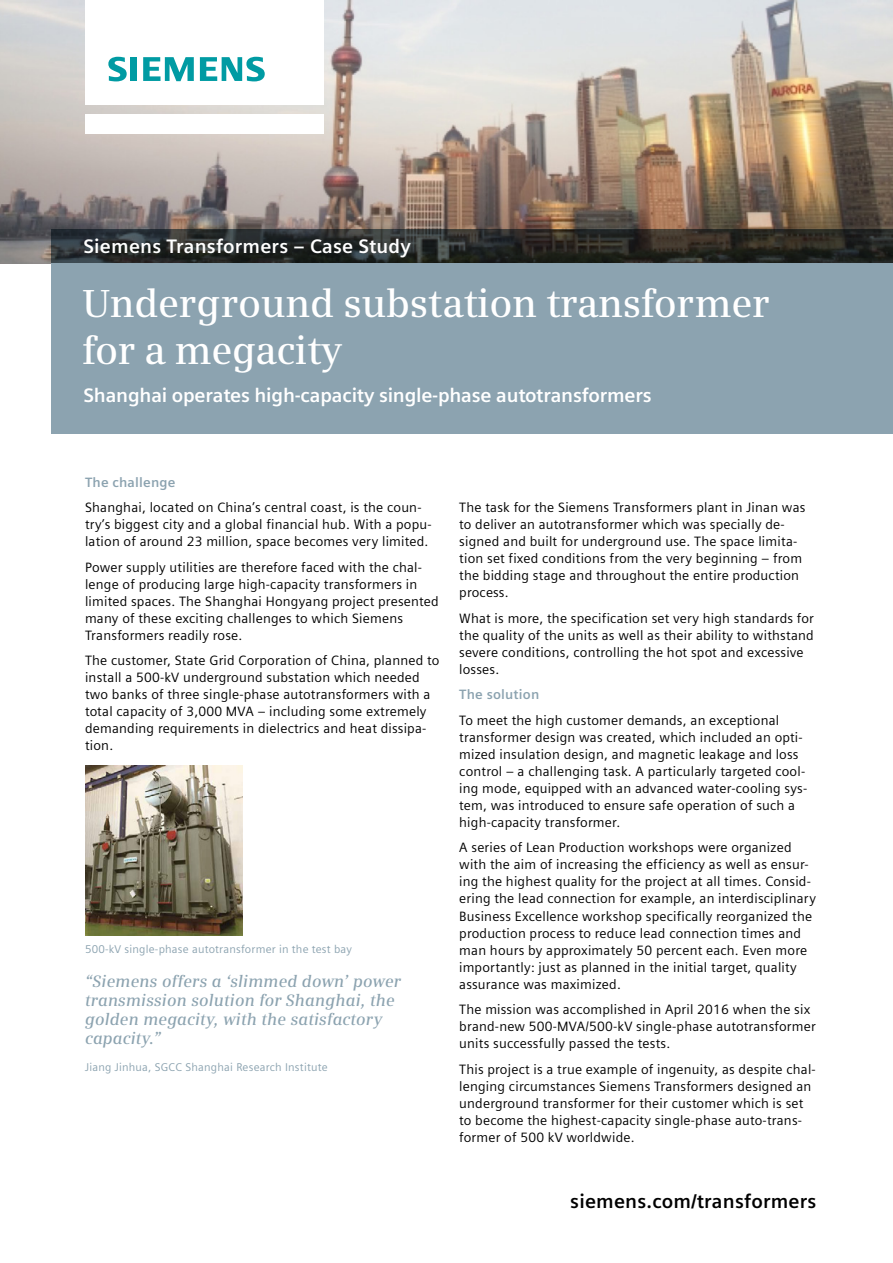
<style>
.page{position:relative;width:893px;height:1263px;background:#fff}
.page>*{position:absolute;margin:0;border:0;box-sizing:border-box;transform-origin:0 0}
.t1{font:600 39px/46.8px "Siemens Serif";letter-spacing:-.01em;color:#fff}
.t2{font:700 19.5px "Siemens Sans";letter-spacing:-.01em;color:#fff}
.t3{font:700 19.5px "Siemens Sans";letter-spacing:.01em;color:#fff}
.t4{font:700 19.5px "Siemens Sans";letter-spacing:.01em;color:#000}
.t5{font:italic 600 16.5px/19.2px "Siemens Serif";letter-spacing:.01em;color:#8ca3b0}
.t6{font:13.5px/17px "Siemens Sans";letter-spacing:.015em;color:#000}
.t7{font:700 13.5px "Siemens Sans";letter-spacing:.015em;color:#8ca3b0}
.t8{font:11.25px "Siemens Sans";letter-spacing:.02em;color:#8ca3b0}
</style>
<div class="page">
<img style="left:0;top:0;width:893px;height:264px">
<div style="left:85px;top:114px;width:238px;height:19px;background:#fff"></div>
<div style="left:85px;top:0;width:238px;height:105px;background:#fff"></div>
<svg style="left:108px;top:57px;width:19px;height:24px"></svg>
<div style="left:130px;top:57px;width:7px;height:24px;background:#009ba3"></div>
<svg style="left:143px;top:57px;width:51px;height:24px"></svg>
<svg style="left:200px;top:57px;width:65px;height:24px"></svg>
<svg style="left:51px;top:230px;width:842px;height:34px;background:#2b2e2c"></svg>
<img style="left:85px;top:765px;width:157px;height:170px">
<div style="left:51px;top:264px;width:842px;height:170px;background:#8ca3b0"></div>
<h2 class="t3" style="left:83px;top:236px;width:329px">Siemens Transformers – Case Study</h2>
<h1 class="t1" style="left:82px;top:280px;width:689px">Underground substation transformer for a megacity</h1>
<h2 class="t2" style="left:83px;top:384px;width:570px">Shanghai operates high-capacity single-phase autotransformers</h2>
<p class="t7" style="left:85px;top:474px;width:92px">The challenge</p>
<p class="t6" style="left:85px;top:499px;width:348px">Shanghai, located on China’s central coast, is the coun&shy;try’s biggest city and a global financial hub. With a popu&shy;lation of around 23 million, space becomes very limited.</p>
<p class="t6" style="left:85px;top:559px;width:355px">Power supply utilities are therefore faced with the chal&shy;lenge of producing large high-capacity transformers in limited spaces. The Shanghai Hongyang project presented many of these exciting challenges to which Siemens Transformers readily rose.</p>
<p class="t6" style="left:85px;top:652px;width:356px">The customer, State Grid Corporation of China, planned to install a 500-kV underground substation which needed two banks of three single-phase autotransformers with a total capacity of 3,000 MVA – including some extremely demanding requirements in dielectrics and heat dissipa&shy;tion.</p>
<p class="t8" style="left:85px;top:942px;width:268px">500-kV single-phase autotransformer in the test bay</p>
<p class="t5" style="left:85px;top:971px;width:317px">“Siemens offers a ‘slimmed down’ power transmission solution for Shanghai, the golden megacity, with the satisfactory capacity.”</p>
<p class="t8" style="left:85px;top:1060px;width:244px">Jiang Jinhua, SGCC Shanghai Research Institute</p>
<p class="t6" style="left:459px;top:499px;width:348px">The task for the Siemens Transformers plant in Jinan was to deliver an autotransformer which was specially de&shy;signed and built for underground use. The space limita&shy;tion set fixed conditions from the very beginning – from the bidding stage and throughout the entire production process.</p>
<p class="t6" style="left:459px;top:610px;width:356px">What is more, the specification set very high standards for the quality of the units as well as their ability to withstand severe conditions, controlling the hot spot and excessive losses.</p>
<p class="t7" style="left:459px;top:687px;width:82px">The solution</p>
<p class="t6" style="left:459px;top:712px;width:350px">To meet the high customer demands, an exceptional transformer design was created, which included an opti&shy;mized insulation design, and magnetic leakage and loss control – a challenging task. A particularly targeted cool&shy;ing mode, equipped with an advanced water-cooling sys&shy;tem, was introduced to ensure safe operation of such a high-capacity transformer.</p>
<p class="t6" style="left:459px;top:839px;width:358px">A series of Lean Production workshops were organized with the aim of increasing the efficiency as well as ensur&shy;ing the highest quality for the project at all times. Consid&shy;ering the lead connection for example, an interdisciplinary Business Excellence workshop specifically reorganized the production process to reduce lead connection times and man hours by approximately 50 percent each. Even more importantly: just as planned in the initial target, quality assurance was maximized.</p>
<p class="t6" style="left:459px;top:1001px;width:358px">The mission was accomplished in April 2016 when the six brand-new 500-MVA/500-kV single-phase autotransformer units successfully passed the tests.</p>
<p class="t6" style="left:459px;top:1060px;width:358px">This project is a true example of ingenuity, as despite chal&shy;lenging circumstances Siemens Transformers designed an underground transformer for their customer which is set to become the highest-capacity single-phase auto-trans&shy;former of 500 kV worldwide.</p>
<h2 class="t4" style="left:570px;top:1190px;width:248px">siemens.com/transformers</h2>
</div>
